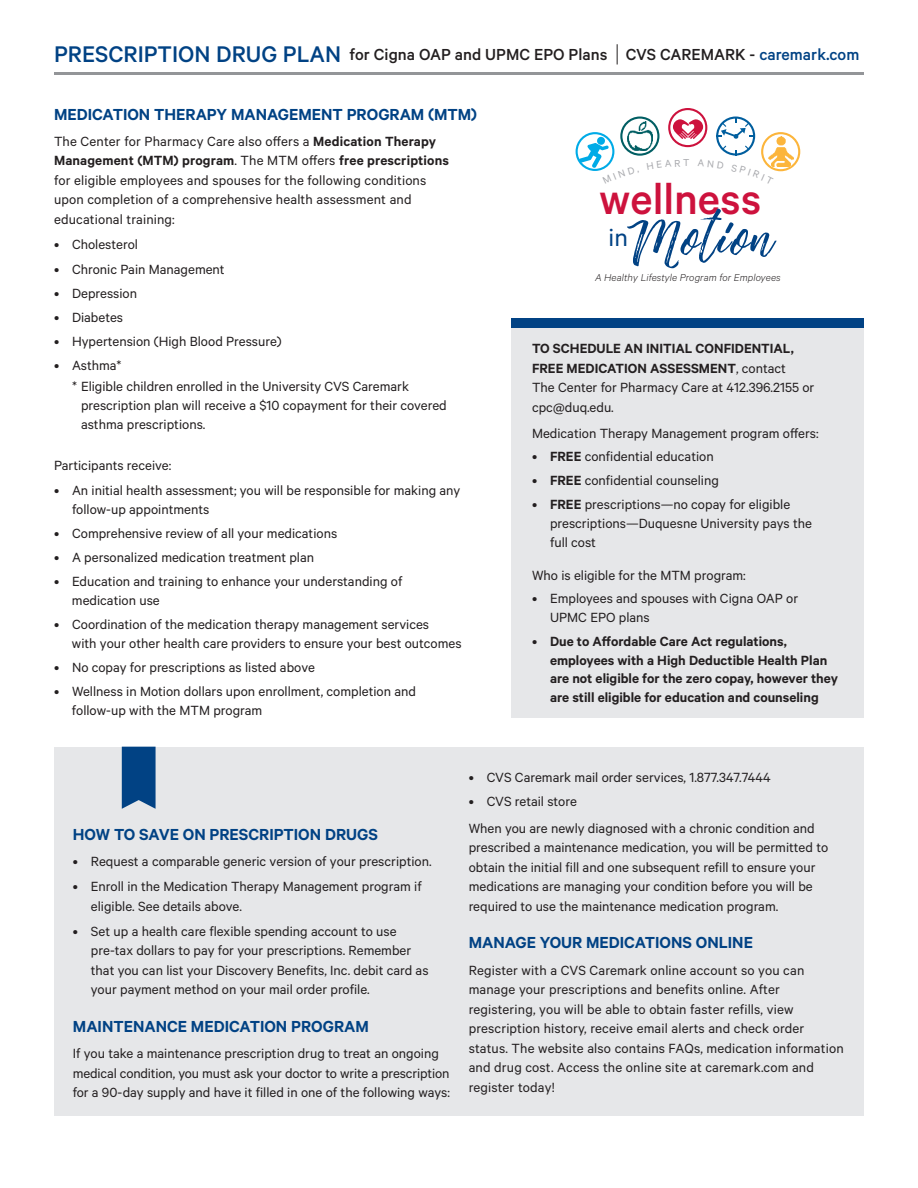
<style>
.page{position:relative;width:918px;height:1188px;background:#fff}
.page>*{position:absolute;margin:0;border:0;box-sizing:border-box;transform-origin:0 0}
.t1{font:63.15px "Vincentia";letter-spacing:.03em;color:#014284}
.t2{font:500 48px "Calibre";color:#cd123d}
.t3{font:27.6px "Calibre";color:#014284}
.t4{font:500 25.5px "Calibre";color:#014284}
.t5{font:600 18px "Calibre";color:#014284}
.t6{font:500 18px "Calibre";color:#231f20}
.t7{font:15px/19.5px "Calibre";color:#231f20}
.t8{font:600 15px/18.8px "Calibre";color:#231f20}
.t9{font:italic 300 11.25px "Calibre";letter-spacing:.01em;color:#231f20}
.t10{font:11.25px "Calibre";color:#a8a9ad}
.s1{color:#014284}
.s2{font-weight:600}
.s3{font-weight:400}
</style>
<div class="page">
<hr style="left:54px;top:72px;width:810px;height:3px;background:#939598">
<svg style="left:617px;top:44px;width:1px;height:21px"></svg>
<div style="left:716px;top:117px;width:39px;height:39px;border:2px solid #005e9e;border-radius:50%"></div>
<svg style="left:722px;top:146px;width:4px;height:4px"></svg>
<svg style="left:716px;top:117px;width:39px;height:22px"></svg>
<svg style="left:745px;top:146px;width:5px;height:4px"></svg>
<svg style="left:673px;top:119px;width:30px;height:20px"></svg>
<div style="left:668px;top:108px;width:39px;height:39px;border:2px solid #cd123d;border-radius:50%"></div>
<div style="left:576px;top:132px;width:38px;height:39px;border:2px solid #00abe7;border-radius:50%"></div>
<div style="left:761px;top:132px;width:39px;height:39px;border:2px solid #fcb53b;border-radius:50%"></div>
<img style="left:768px;top:136px;width:25px;height:30px">
<div style="left:620px;top:117px;width:39px;height:39px;border:2px solid #005e63;border-radius:50%"></div>
<img style="left:627px;top:122px;width:26px;height:29px">
<div style="left:512px;top:328px;width:352px;height:390px;background:#e6e7e9"></div>
<div style="left:512px;top:318px;width:352px;height:10px;background:#014284"></div>
<div style="left:54px;top:747px;width:810px;height:369px;background:#e6e7e9"></div>
<svg style="left:122px;top:747px;width:34px;height:62px;background:#14508c"></svg>
<svg style="left:578px;top:136px;width:61px;height:35px"></svg>
<svg style="left:765px;top:164px;width:9px;height:6px"></svg>
<p class="t4" style="left:54px;top:40px;width:289px">PRESCRIPTION DRUG PLAN</p>
<p class="t6" style="left:350px;top:44px;width:259px">for Cigna OAP and UPMC EPO Plans</p>
<p class="t6" style="left:626px;top:44px;width:235px">CVS CAREMARK - <span class="s1">caremark.com</span></p>
<p class="t5" style="left:54px;top:103px;width:425px">MEDICATION THERAPY MANAGEMENT PROGRAM (MTM)</p>
<p class="t7" style="left:54px;top:131px;width:397px">The Center for Pharmacy Care also offers a <span class="s2">Medication Therapy Management (MTM) program</span>. The MTM offers <span class="s2">free prescriptions </span>for eligible employees and spouses for the following conditions upon completion of a comprehensive health assessment and educational training:</p>
<p class="t7" style="left:54px;top:235px;width:85px">• Cholesterol</p>
<p class="t7" style="left:54px;top:259px;width:172px">• Chronic Pain Management</p>
<p class="t7" style="left:54px;top:283px;width:85px">• Depression</p>
<p class="t7" style="left:54px;top:307px;width:71px">• Diabetes</p>
<p class="t7" style="left:54px;top:331px;width:229px">• Hypertension (High Blood Pressure)</p>
<p class="t7" style="left:54px;top:355px;width:69px">• Asthma*</p>
<p class="t7" style="left:81px;top:377px;width:367px;line-height:18.8px;text-indent:-9px">* Eligible children enrolled in the University CVS Caremark prescription plan will receive a $10 copayment for their covered asthma prescriptions.</p>
<p class="t7" style="left:54px;top:455px;width:119px">Participants receive:</p>
<p class="t7" style="left:72px;top:481px;width:390px;line-height:18.8px;text-indent:-18px">• An initial health assessment; you will be responsible for making any follow-up appointments</p>
<p class="t7" style="left:54px;top:523px;width:285px">• Comprehensive review of all your medications</p>
<p class="t7" style="left:54px;top:547px;width:262px">• A personalized medication treatment plan</p>
<p class="t7" style="left:72px;top:572px;width:332px;line-height:18.8px;text-indent:-18px">• Education and training to enhance your understanding of medication use</p>
<p class="t7" style="left:72px;top:615px;width:391px;line-height:18.8px;text-indent:-18px">• Coordination of the medication therapy management services<br>with your other health care providers to ensure your best outcomes</p>
<p class="t7" style="left:54px;top:657px;width:262px">• No copay for prescriptions as listed above</p>
<p class="t7" style="left:72px;top:682px;width:346px;line-height:18.8px;text-indent:-18px">• Wellness in Motion dollars upon enrollment, completion and follow-up with the MTM program</p>
<p class="t10" style="left:683px;top:156px;width:8px">T</p>
<p class="t2" style="left:599px;top:171px;width:164px">wellness</p>
<p class="t1" style="left:627px;top:206px;width:149px">Motion</p>
<p class="t3" style="left:609px;top:221px;width:21px">in</p>
<p class="t9" style="left:595px;top:271px;width:187px">A Healthy Lifestyle Program for Employees</p>
<p class="t7" style="left:532px;top:338px;width:284px"><span class="s2">TO SCHEDULE AN INITIAL CONFIDENTIAL, FREE MEDICATION ASSESSMENT</span>, contact<br>The Center for Pharmacy Care at 412.396.2155 or cpc@duq.edu.</p>
<p class="t7" style="left:532px;top:423px;width:288px">Medication Therapy Management program offers:</p>
<p class="t7" style="left:532px;top:446px;width:183px">• <span class="s2">FREE</span> confidential education</p>
<p class="t7" style="left:532px;top:470px;width:188px">• <span class="s2">FREE</span> confidential counseling</p>
<p class="t7" style="left:550px;top:495px;width:263px;line-height:18.8px;text-indent:-18px">• <span class="s2">FREE</span> prescriptions—no copay for eligible prescriptions—Duquesne University pays the full cost</p>
<p class="t7" style="left:532px;top:565px;width:215px">Who is eligible for the MTM program:</p>
<p class="t7" style="left:550px;top:588px;width:250px;line-height:18.8px;text-indent:-18px">• Employees and spouses with Cigna OAP or<br>UPMC EPO plans</p>
<p class="t8" style="left:550px;top:631px;width:289px;text-indent:-18px"><span class="s3">•</span> Due to Affordable Care Act regulations, employees with a High Deductible Health Plan are not eligible for the zero copay, however they are still eligible for education and counseling</p>
<p class="t5" style="left:73px;top:824px;width:307px">HOW TO SAVE ON PRESCRIPTION DRUGS</p>
<p class="t7" style="left:73px;top:851px;width:360px">• Request a comparable generic version of your prescription.</p>
<p class="t7" style="left:91px;top:876px;width:332px;text-indent:-18px">• Enroll in the Medication Therapy Management program if eligible. See details above.</p>
<p class="t7" style="left:91px;top:921px;width:339px;text-indent:-18px">• Set up a health care flexible spending account to use pre-tax dollars to pay for your prescriptions. Remember that you can list your Discovery Benefits, Inc. debit card as your payment method on your mail order profile.</p>
<p class="t5" style="left:73px;top:1016px;width:297px">MAINTENANCE MEDICATION PROGRAM</p>
<p class="t7" style="left:73px;top:1043px;width:379px">If you take a maintenance prescription drug to treat an ongoing medical condition, you must ask your doctor to write a prescription for a 90-day supply and have it filled in one of the following ways:</p>
<p class="t7" style="left:469px;top:767px;width:304px">• CVS Caremark mail order services, 1.877.347.7444</p>
<p class="t7" style="left:469px;top:791px;width:110px">• CVS retail store</p>
<p class="t7" style="left:469px;top:818px;width:361px">When you are newly diagnosed with a chronic condition and prescribed a maintenance medication, you will be permitted to obtain the initial fill and one subsequent refill to ensure your medications are managing your condition before you will be required to use the maintenance medication program.</p>
<p class="t5" style="left:469px;top:932px;width:286px">MANAGE YOUR MEDICATIONS ONLINE</p>
<p class="t7" style="left:469px;top:960px;width:376px">Register with a CVS Caremark online account so you can manage your prescriptions and benefits online. After registering, you will be able to obtain faster refills, view prescription history, receive email alerts and check order status. The website also contains FAQs, medication information and drug cost. Access the online site at caremark.com and register today!</p>
</div>
